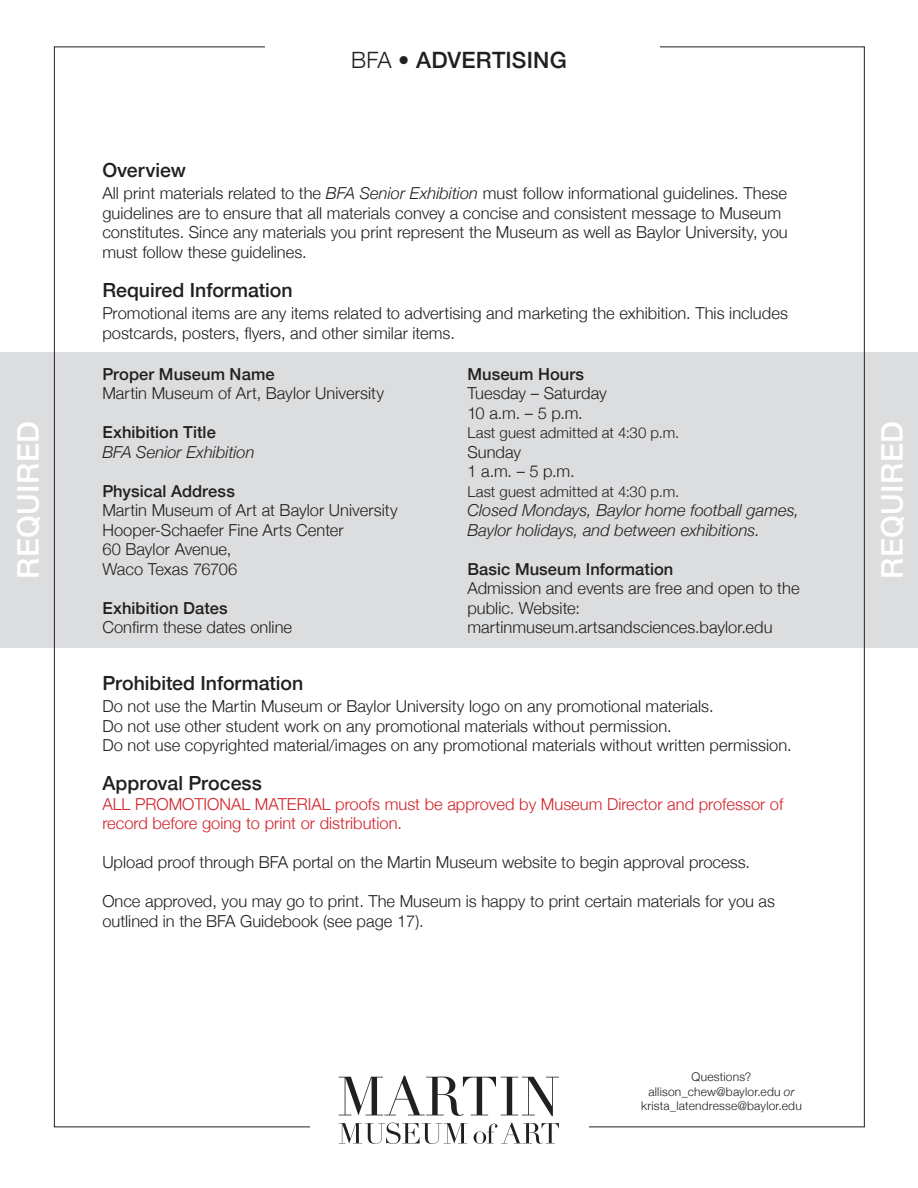
<style>
.page{position:relative;width:918px;height:1188px;background:#fff}
.page>*{position:absolute;margin:0;border:0;box-sizing:border-box;transform-origin:0 0}
.t1{font:500 30px "Helvetica Neue";letter-spacing:.02em;color:#fff}
.t2{font:500 22.5px "Helvetica Neue";letter-spacing:.01em;color:#231f20}
.t3{font:500 19.5px "Helvetica Neue";color:#231f20}
._10pt_Size_Align_Left{font:300 16.5px/19.5px "Helvetica Neue";color:#231f20}
._10pt_Size_Align_Left-2{font:300 16.5px/19.5px "Helvetica Neue";color:#d1232a}
.t4{font:500 16.5px "Helvetica Neue";letter-spacing:.005em;color:#231f20}
.t5{font:italic 300 16.5px/19.5px "Helvetica Neue";color:#231f20}
.t6{font:300 15px "Helvetica Neue";letter-spacing:.005em;color:#231f20}
.t7{font:300 12px "Helvetica Neue";letter-spacing:.015em;color:#231f20}
.s1{font-weight:300}
.s2{font-style:italic}
</style>
<div class="page">
<div style="left:0;top:352px;width:918px;height:296px;background:#dcdddf"></div>
<svg style="left:339px;top:1076px;width:220px;height:40px"></svg>
<svg style="left:339px;top:1123px;width:128px;height:21px"></svg>
<svg style="left:474px;top:1123px;width:85px;height:21px"></svg>
<p class="t2" style="left:351px;top:42px;width:217px"><span class="s1">BFA •</span> ADVERTISING</p>
<p class="t3" style="left:102px;top:154px;width:85px">Overview</p>
<p class="_10pt_Size_Align_Left" style="left:102px;top:182px;width:687px">All print materials related to the <span class="s2">BFA Senior Exhibition</span> must follow informational guidelines. These guidelines are to ensure that all materials convey a concise and consistent message to Museum constitutes. Since any materials you print represent the Museum as well as Baylor University, you must follow these guidelines.</p>
<p class="t3" style="left:102px;top:274px;width:192px">Required Information</p>
<p class="_10pt_Size_Align_Left" style="left:102px;top:302px;width:687px">Promotional items are any items related to advertising and marketing the exhibition. This includes postcards, posters, flyers, and other similar items.</p>
<p class="t4" style="left:102px;top:360px;width:174px">Proper Museum Name</p>
<p class="_10pt_Size_Align_Left" style="left:102px;top:382px;width:283px">Martin Museum of Art, Baylor University</p>
<p class="t4" style="left:102px;top:419px;width:115px">Exhibition Title</p>
<p class="t5" style="left:102px;top:441px;width:154px">BFA Senior Exhibition</p>
<p class="t4" style="left:102px;top:477px;width:134px">Physical Address</p>
<p class="_10pt_Size_Align_Left" style="left:102px;top:499px;width:297px">Martin Museum of Art at Baylor University</p>
<p class="_10pt_Size_Align_Left" style="left:102px;top:519px;width:243px">Hooper-Schaefer Fine Arts Center</p>
<p class="_10pt_Size_Align_Left" style="left:102px;top:538px;width:131px">60 Baylor Avenue,</p>
<p class="_10pt_Size_Align_Left" style="left:102px;top:558px;width:136px">Waco Texas 76706</p>
<p class="t4" style="left:102px;top:594px;width:127px">Exhibition Dates</p>
<p class="_10pt_Size_Align_Left" style="left:102px;top:616px;width:191px">Confirm these dates online</p>
<p class="t4" style="left:467px;top:360px;width:118px">Museum Hours</p>
<p class="_10pt_Size_Align_Left" style="left:467px;top:382px;width:141px">Tuesday – Saturday</p>
<p class="_10pt_Size_Align_Left" style="left:467px;top:402px;width:117px">10 a.m. – 5 p.m.</p>
<p class="t6" style="left:467px;top:421px;width:213px">Last guest admitted at 4:30 p.m.</p>
<p class="_10pt_Size_Align_Left" style="left:467px;top:441px;width:55px">Sunday</p>
<p class="_10pt_Size_Align_Left" style="left:467px;top:460px;width:109px">1 a.m. – 5 p.m.</p>
<p class="t6" style="left:467px;top:479px;width:213px">Last guest admitted at 4:30 p.m.</p>
<p class="t5" style="left:467px;top:499px;width:333px">Closed Mondays, Baylor home football games,<br>Baylor holidays, and between exhibitions.</p>
<p class="t4" style="left:467px;top:555px;width:207px">Basic Museum Information</p>
<p class="_10pt_Size_Align_Left" style="left:467px;top:577px;width:334px">Admission and events are free and open to the public. Website:</p>
<p class="_10pt_Size_Align_Left" style="left:467px;top:616px;width:307px">martinmuseum.artsandsciences.baylor.edu</p>
<p class="t1" style="left:4px;top:579px;width:160px;rotate:-90deg">REQUIRED</p>
<p class="t1" style="left:868px;top:579px;width:160px;rotate:-90deg">REQUIRED</p>
<p class="t3" style="left:102px;top:667px;width:203px">Prohibited Information</p>
<p class="_10pt_Size_Align_Left" style="left:102px;top:695px;width:613px">Do not use the Martin Museum or Baylor University logo on any promotional materials.</p>
<p class="_10pt_Size_Align_Left" style="left:102px;top:715px;width:571px">Do not use other student work on any promotional materials without permission.</p>
<p class="_10pt_Size_Align_Left" style="left:102px;top:734px;width:691px">Do not use copyrighted material/images on any promotional materials without written permission.</p>
<p class="t3" style="left:102px;top:767px;width:161px">Approval Process</p>
<p class="_10pt_Size_Align_Left-2" style="left:102px;top:793px;width:683px">ALL PROMOTIONAL MATERIAL proofs must be approved by Museum Director and professor of record before going to print or distribution.</p>
<p class="_10pt_Size_Align_Left" style="left:102px;top:851px;width:649px">Upload proof through BFA portal on the Martin Museum website to begin approval process.</p>
<p class="_10pt_Size_Align_Left" style="left:102px;top:890px;width:674px">Once approved, you may go to print. The Museum is happy to print certain materials for you as outlined in the BFA Guidebook (see page 17).</p>
<p class="t7" style="left:692px;top:1068px;width:61px">Questions?</p>
<p class="t7" style="left:648px;top:1082px;width:148px">allison_chew@baylor.edu <span class="s2">or</span></p>
<p class="t7" style="left:641px;top:1096px;width:162px">krista_latendresse@baylor.edu</p>
</div>
